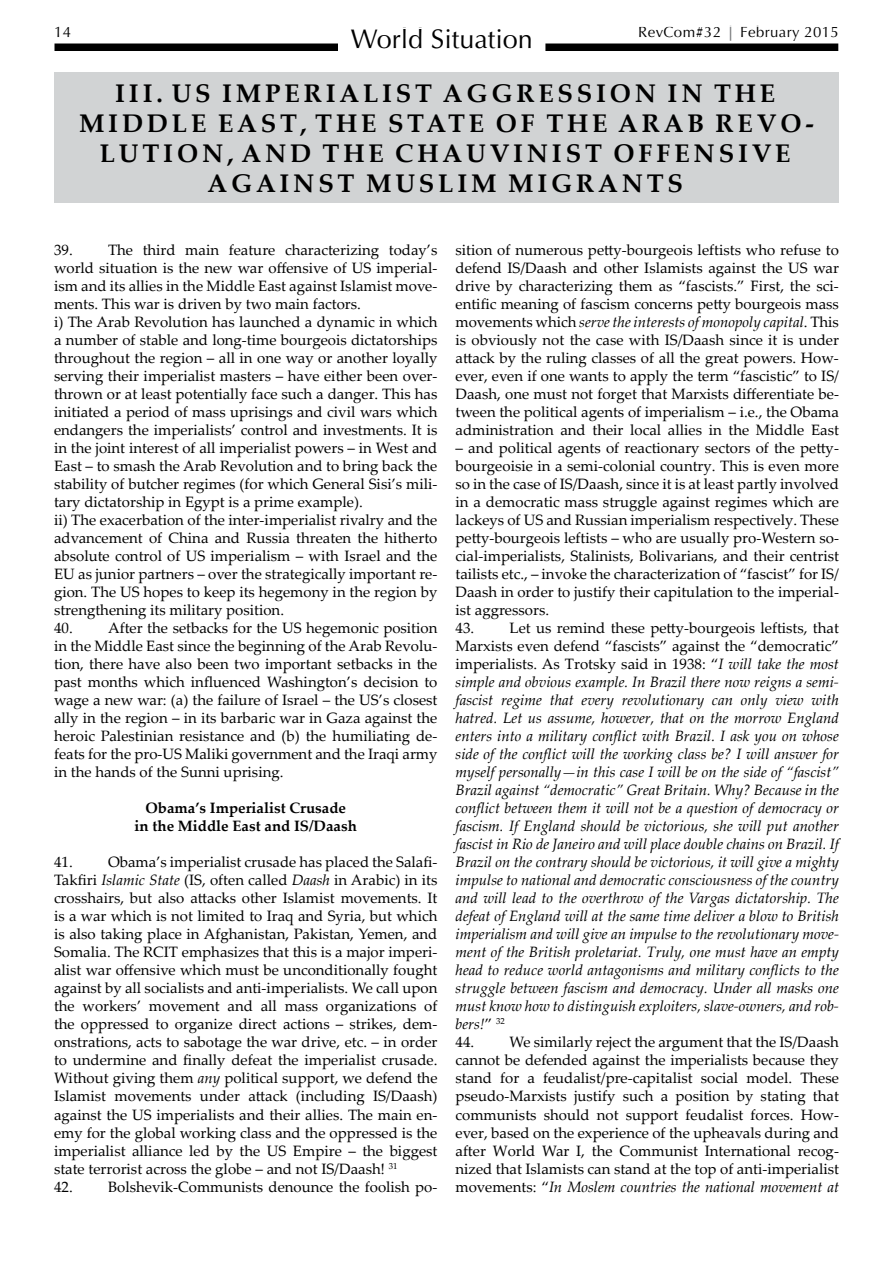
<style>
.page{position:relative;width:893px;height:1263px;background:#fff}
.page>*{position:absolute;margin:0;border:0;box-sizing:border-box;transform-origin:0 0}
.t1{font:27px "Optima LT Std";color:#000}
.t2{font:700 25.5px "Palatino Linotype";letter-spacing:.15em;color:#000}
.t3{font:15px/18px "Palatino Linotype";color:#000;text-align:justify}
.t4{font:italic 15px/18px "Palatino Linotype";color:#000;text-align:justify}
.t5{font:700 15px/18px "Palatino Linotype";color:#000;text-align:center}
.t6{font:15px "Optima LT Std";letter-spacing:.025em;color:#000}
.s1{font-weight:700;color:#77787b}
.s2{font-style:italic}
.s3{font-style:normal}
</style>
<div class="page">
<div style="left:54px;top:44px;width:785px;height:7px;background:#000"></div>
<div style="left:339px;top:28px;width:206px;height:28px;background:#fff"></div>
<div style="left:54px;top:72px;width:785px;height:131px;background:#d1d3d4"></div>
<p class="t6" style="left:54px;top:23px;width:19px">14</p>
<h1 class="t1" style="left:351px;top:23px;width:184px">World Situation</h1>
<p class="t6" style="left:638px;top:23px;width:202px">RevCom#32 <span class="s1">|</span> February 2015</p>
<h2 class="t2" style="left:115px;top:75px;width:142px">III. US IMPERIALIST</h2>
<h2 class="t2" style="left:443px;top:75px;width:95px">AGGRESSION</h2>
<h2 class="t2" style="left:668px;top:75px;width:106px">IN THE</h2>
<h2 class="t2" style="left:79px;top:105px;width:50px">MIDDLE</h2>
<h2 class="t2" style="left:218px;top:105px;width:40px">EAST</h2>
<h2 class="t2" style="left:300px;top:105px;width:128px">, T HE STATE</h2>
<h2 class="t2" style="left:496px;top:105px;width:20px">OF</h2>
<h2 class="t2" style="left:546px;top:105px;width:213px">T HE ARAB REVO</h2>
<h2 class="t2" style="left:805px;top:105px;width:10px">-</h2>
<h2 class="t2" style="left:100px;top:135px;width:64px">LUTION</h2>
<h2 class="t2" style="left:227px;top:135px;width:39px">, AND</h2>
<h2 class="t2" style="left:323px;top:135px;width:187px">T HE CHAUVINIST</h2>
<h2 class="t2" style="left:613px;top:135px;width:45px">OFFENSIVE</h2>
<h2 class="t2" style="left:207px;top:165px;width:70px">A GAINST</h2>
<h2 class="t2" style="left:366px;top:165px;width:73px">MUSLIM</h2>
<h2 class="t2" style="left:508px;top:165px;width:90px">MIGRANTS</h2>
<p class="t3" style="left:54px;top:241px;width:385px;text-align:left">39. The third main feature characterizing today’s world situation is the new war offensive of US imperial&shy;ism and its allies in the Middle East against Islamist move&shy;ments. This war is driven by two main factors.<br>i) The Arab Revolution has launched a dynamic in which a number of stable and long-time bourgeois dictatorships throughout the region – all in one way or another loyally serving their imperialist masters – have either been over&shy;thrown or at least potentially face such a danger. This has initiated a period of mass uprisings and civil wars which endangers the imperialists’ control and investments. It is in the joint interest of all imperialist powers – in West and East – to smash the Arab Revolution and to bring back the stability of butcher regimes (for which General Sisi’s mili&shy;tary dictatorship in Egypt is a prime example).<br>ii) The exacerbation of the inter-imperialist rivalry and the advancement of China and Russia threaten the hitherto absolute control of US imperialism – with Israel and the EU as junior partners – over the strategically important re&shy;gion. The US hopes to keep its hegemony in the region by strengthening its military position.</p>
<p class="t3" style="left:54px;top:619px;width:385px">40. After the setbacks for the US hegemonic position in the Middle East since the beginning of the Arab Revolu&shy;tion, there have also been two important setbacks in the past months which influenced Washington’s decision to wage a new war: (a) the failure of Israel – the US’s closest ally in the region – in its barbaric war in Gaza against the heroic Palestinian resistance and (b) the humiliating de&shy;feats for the pro-US Maliki government and the Iraqi army in the hands of the Sunni uprising.</p>
<p class="t5" style="left:135px;top:799px;width:224px">OBAMA’S IMPERIALIST CRUSADE<br>IN THE MIDDLE EAST AND IS/DAASH</p>
<p class="t3" style="left:54px;top:853px;width:385px">41. Obama’s imperialist crusade has placed the Salafi-Takfiri <span class="s2">Islamic State</span> (IS, often called <span class="s2">Daash</span> in Arabic) in its crosshairs, but also attacks other Islamist movements. It is a war which is not limited to Iraq and Syria, but which is also taking place in Afghanistan, Pakistan, Yemen, and Somalia. The RCIT emphasizes that this is a major imperi&shy;alist war offensive which must be unconditionally fought against by all socialists and anti-imperialists. We call upon the workers’ movement and all mass organizations of the oppressed to organize direct actions – strikes, dem&shy;onstrations, acts to sabotage the war drive, etc. – in order to undermine and finally defeat the imperialist crusade.<br>Without giving them <span class="s2">any</span> political support, we defend the Islamist movements under attack (including IS/Daash) against the US imperialists and their allies. The main en&shy;emy for the global working class and the oppressed is the imperialist alliance led by the US Empire – the biggest state terrorist across the globe – and not IS/Daash! <sup>31</sup></p>
<p class="t3" style="left:54px;top:1177px;width:385px">42. Bolshevik-Communists denounce the foolish po-</p>
<p class="t3" style="left:455px;top:241px;width:385px">sition of numerous petty-bourgeois leftists who refuse to defend IS/Daash and other Islamists against the US war drive by characterizing them as “fascists.” First, the sci&shy;entific meaning of fascism concerns petty bourgeois mass movements which <span class="s2">serve the interests of monopoly capital</span>. This is obviously not the case with IS/Daash since it is under attack by the ruling classes of all the great powers. How&shy;ever, even if one wants to apply the term “fascistic” to IS/ Daash, one must not forget that Marxists differentiate be&shy;tween the political agents of imperialism – i.e., the Obama administration and their local allies in the Middle East</p>
<p class="t3" style="left:455px;top:439px;width:385px">– and political agents of reactionary sectors of the petty&shy;bourgeoisie in a semi-colonial country. This is even more so in the case of IS/Daash, since it is at least partly involved in a democratic mass struggle against regimes which are lackeys of US and Russian imperialism respectively. These petty-bourgeois leftists – who are usually pro-Western so&shy;cial-imperialists, Stalinists, Bolivarians, and their centrist tailists etc., – invoke the characterization of “fascist” for IS/ Daash in order to justify their capitulation to the imperial&shy;ist aggressors.</p>
<p class="t4" style="left:455px;top:619px;width:385px"><span class="s3">43. Let us remind these petty-bourgeois leftists, that Marxists even defend “fascists” against the “democratic” imperialists. As Trotsky said in 1938: “</span>I will take the most simple and obvious example. In Brazil there now reigns a semi&shy;fascist regime that every revolutionary can only view with hatred. Let us assume, however, that on the morrow England enters into a military conflict with Brazil. I ask you on whose side of the conflict will the working class be? I will answer for myself personally—in this case I will be on the side of “fascist” Brazil against “democratic” Great Britain. Why? Because in the conflict between them it will not be a question of democracy or fascism. If England should be victorious, she will put another fascist in Rio de Janeiro and will place double chains on Brazil. If Brazil on the contrary should be victorious, it will give a mighty impulse to national and democratic consciousness of the country and will lead to the overthrow of the Vargas dictatorship. The defeat of England will at the same time deliver a blow to British imperialism and will give an impulse to the revolutionary move&shy;ment of the British proletariat. Truly, one must have an empty head to reduce world antagonisms and military conflicts to the struggle between fascism and democracy. Under all masks one must know how to distinguish exploiters, slave-owners, and rob&shy;bers!<span class="s3">”</span> <sup>32</sup></p>
<p class="t3" style="left:455px;top:1033px;width:385px">44. We similarly reject the argument that the IS/Daash cannot be defended against the imperialists because they stand for a feudalist/pre-capitalist social model. These pseudo-Marxists justify such a position by stating that communists should not support feudalist forces. How&shy;ever, based on the experience of the upheavals during and after World War I, the Communist International recog&shy;nized that Islamists can stand at the top of anti-imperialist movements: “<span class="s2">In Moslem countries the national movement at</span></p>
</div>
